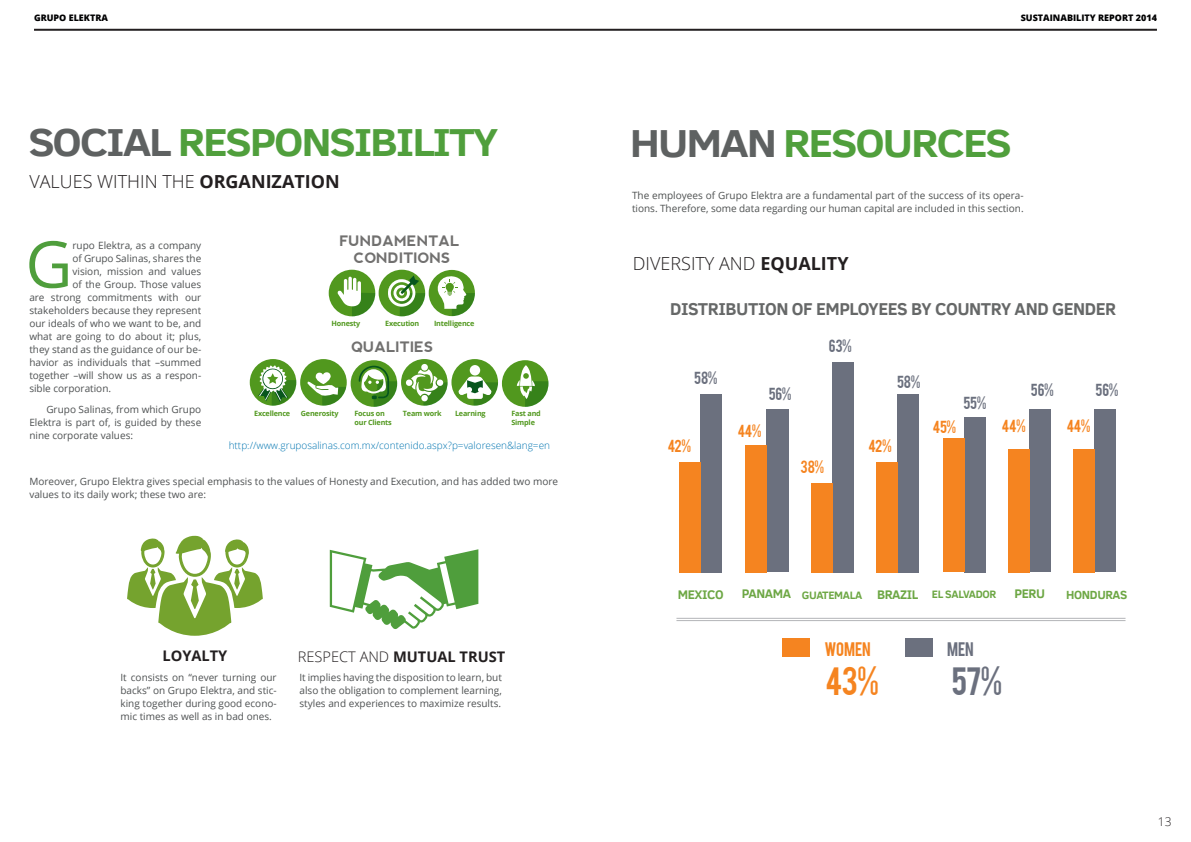
<style>
.page{position:relative;width:1191px;height:842px;background:#fff}
.page>*{position:absolute;margin:0;border:0;box-sizing:border-box;transform-origin:0 0}
.t1{font:64.6px "Open Sans";color:#4f9e3c}
.t2{font:700 40px "Clear Sans";letter-spacing:-.05em;color:#509f3c;scale:1.1 1}
.t3{font:31px "Bebas";color:#f58420}
.t4{font:31px "Bebas";color:#6b707e}
.t5{font:300 18px "Open Sans";color:#231f20}
.t6{font:700 17.6px "Clear Sans";letter-spacing:-.025em;color:#666868}
.t7{font:15.4px "Bebas";letter-spacing:-.01em;color:#f58420}
.t8{font:15.4px "Bebas";color:#6b707e}
.t9{font:700 14.6px "Open Sans";color:#231f20}
.t10{font:700 14.4px/17.3px "nevis";color:#71706f;text-align:center}
.t11{font:13.7px "Bebas";letter-spacing:-.03em;color:#f58420}
.t12{font:13.7px "Bebas";letter-spacing:-.01em;color:#6b707e}
.t13{font:700 12.8px "Clear Sans";letter-spacing:-.03em;color:#6da744}
.t14{font:700 12.1px "Clear Sans";letter-spacing:-.03em;color:#6da744}
.t15{font:300 12px "Open Sans";color:#231f20}
.t16{font:700 11px "Clear Sans";letter-spacing:-.03em;color:#6da744}
.Body_text{font:10px/13px "Open Sans";color:#4e5152;text-align:justify}
.Body_text-2{font:10px/13px "Open Sans";color:#4e5151}
.t17{font:300 10px "Open Sans";color:#0075b1}
.t18{font:800 9px "Open Sans";color:#000002}
.t19{font:700 7.2px/8.7px "Open Sans";letter-spacing:-.025em;color:#51981e}
.s1{color:#5e6161}
.s2{font-weight:700}
.s3{font-weight:300}
</style>
<div class="page">
<hr style="left:34px;top:29px;width:1123px;height:2px;background:#231f20">
<svg style="left:127px;top:535px;width:136px;height:101px"></svg>
<div style="left:329px;top:270px;width:46px;height:46px;background:#51981e;border-radius:50%"></div>
<svg style="left:337px;top:277px;width:38px;height:39px"></svg>
<div style="left:378px;top:270px;width:47px;height:46px;background:#51981e;border-radius:50%"></div>
<svg style="left:388px;top:275px;width:37px;height:41px"></svg>
<div style="left:429px;top:270px;width:46px;height:46px;background:#51981e;border-radius:50%"></div>
<svg style="left:434px;top:274px;width:41px;height:42px"></svg>
<div style="left:250px;top:359px;width:46px;height:47px;background:#51981e;border-radius:50%"></div>
<svg style="left:258px;top:365px;width:38px;height:41px"></svg>
<div style="left:300px;top:359px;width:47px;height:47px;background:#51981e;border-radius:50%"></div>
<svg style="left:307px;top:372px;width:39px;height:34px"></svg>
<svg style="left:350px;top:360px;width:47px;height:47px"></svg>
<svg style="left:359px;top:366px;width:38px;height:41px"></svg>
<div style="left:401px;top:359px;width:46px;height:47px;background:#51981e;border-radius:50%"></div>
<svg style="left:406px;top:364px;width:41px;height:42px"></svg>
<div style="left:451px;top:359px;width:47px;height:47px;background:#51981e;border-radius:50%"></div>
<div style="left:470px;top:365px;width:10px;height:10px;background:#fff;border-radius:50%"></div>
<svg style="left:458px;top:376px;width:40px;height:30px"></svg>
<div style="left:502px;top:360px;width:46px;height:47px;background:#51981e;border-radius:50%"></div>
<svg style="left:517px;top:365px;width:31px;height:42px"></svg>
<svg style="left:330px;top:549px;width:148px;height:80px"></svg>
<div style="left:700px;top:394px;width:22px;height:178px;background:#6b707e"></div>
<div style="left:964px;top:417px;width:21px;height:155px;background:#6b707e"></div>
<div style="left:679px;top:462px;width:21px;height:110px;background:#f58420"></div>
<div style="left:943px;top:438px;width:21px;height:134px;background:#f58420"></div>
<div style="left:766px;top:409px;width:23px;height:163px;background:#6b707e"></div>
<div style="left:1029px;top:409px;width:22px;height:163px;background:#6b707e"></div>
<div style="left:1094px;top:409px;width:21px;height:163px;background:#6b707e"></div>
<div style="left:745px;top:445px;width:21px;height:127px;background:#f58420"></div>
<div style="left:1008px;top:449px;width:21px;height:123px;background:#f58420"></div>
<div style="left:1073px;top:449px;width:21px;height:123px;background:#f58420"></div>
<div style="left:832px;top:362px;width:21px;height:210px;background:#6b707e"></div>
<div style="left:811px;top:483px;width:21px;height:89px;background:#f58420"></div>
<div style="left:897px;top:394px;width:21px;height:178px;background:#6b707e"></div>
<div style="left:876px;top:462px;width:21px;height:110px;background:#f58420"></div>
<hr style="left:676px;top:618px;width:449px;height:1px;background:#babbbe">
<hr style="left:676px;top:620px;width:449px;height:1px;background:#babbbe">
<div style="left:782px;top:638px;width:27px;height:19px;background:#f58420"></div>
<div style="left:905px;top:638px;width:27px;height:19px;background:#6b707e"></div>
<p class="t18" style="left:34px;top:11px;width:76px">GRUPO ELEKTRA</p>
<p class="t18" style="left:1020px;top:11px;width:138px">SUSTAINABILITY REPORT 2014</p>
<p class="t2" style="left:28px;top:113px;width:429px"><span class="s1">SOCIAL</span> RESPONSIBILITY</p>
<p class="t5" style="left:29px;top:169px;width:312px">VALUES WITHIN THE <span class="s2">ORGANIZATION</span></p>
<p class="t1" style="left:25px;top:220px;width:49px">G</p>
<p class="Body_text" style="left:72px;top:238px;width:130px">rupo Elektra, as a company</p>
<p class="Body_text" style="left:72px;top:251px;width:130px">of Grupo Salinas, shares the</p>
<p class="Body_text" style="left:72px;top:264px;width:130px">vision, mission and values</p>
<p class="Body_text" style="left:72px;top:277px;width:130px">of the Group. Those values</p>
<p class="Body_text" style="left:29px;top:290px;width:173px">are strong commitments with our</p>
<p class="Body_text" style="left:29px;top:303px;width:173px">stakeholders because they represent</p>
<p class="Body_text" style="left:29px;top:316px;width:173px">our ideals of who we want to be, and</p>
<p class="Body_text" style="left:29px;top:329px;width:173px">what are going to do about it; plus,</p>
<p class="Body_text" style="left:29px;top:342px;width:173px">they stand as the guidance of our be-</p>
<p class="Body_text" style="left:29px;top:355px;width:173px">havior as individuals that –summed</p>
<p class="Body_text" style="left:29px;top:368px;width:173px">together –will show us as a respon-</p>
<p class="Body_text" style="left:29px;top:381px;width:83px">sible corporation.</p>
<p class="Body_text" style="left:29px;top:403px;width:173px;text-indent:17px">Grupo Salinas, from which Grupo Elektra is part of, is guided by these nine corporate values:</p>
<p class="t10" style="left:339px;top:232px;width:122px">FUNDAMENTAL<br>CONDITIONS</p>
<p class="t19" style="left:331px;top:318px;width:30px">Honesty</p>
<p class="t19" style="left:385px;top:318px;width:36px">Execution</p>
<p class="t19" style="left:434px;top:318px;width:42px">Intelligence</p>
<p class="t10" style="left:351px;top:338px;width:83px">QUALITIES</p>
<p class="t19" style="left:254px;top:409px;width:38px">Excellence</p>
<p class="t19" style="left:301px;top:409px;width:39px">Generosity</p>
<p class="t19" style="left:354px;top:409px;width:39px">Focus on our Clients</p>
<p class="t19" style="left:403px;top:409px;width:40px">Team work</p>
<p class="t19" style="left:455px;top:409px;width:32px">Learning</p>
<p class="t19" style="left:511px;top:409px;width:31px">Fast and<br>Simple</p>
<p class="t17" style="left:229px;top:438px;width:323px">http://www.gruposalinas.com.mx/contenido.aspx?p=valoresen&amp;lang=en</p>
<p class="Body_text" style="left:29px;top:475px;width:530px">Moreover, Grupo Elektra gives special emphasis to the values of Honesty and Execution, and has added two more values to its daily work; these two are:</p>
<p class="t9" style="left:162px;top:645px;width:66px">LOYALTY</p>
<p class="t9" style="left:298px;top:646px;width:209px"><span class="s3">RESPECT AND</span> MUTUAL TRUST</p>
<p class="Body_text" style="left:120px;top:671px;width:158px">It consists on “never turning our backs” on Grupo Elektra, and stic&shy;king together during good econo&shy;mic times as well as in bad ones.</p>
<p class="Body_text" style="left:299px;top:671px;width:204px">It implies having the disposition to learn, but also the obligation to complement learning, styles and experiences to maximize results.</p>
<p class="t2" style="left:630px;top:114px;width:349px"><span class="s1">HUMAN</span> RESOURCES</p>
<p class="Body_text-2" style="left:632px;top:188px;width:393px">The employees of Grupo Elektra are a fundamental part of the success of its opera&shy;tions. Therefore, some data regarding our human capital are included in this section.</p>
<p class="t5" style="left:633px;top:251px;width:217px">DIVERSITY AND <span class="s2">EQUALITY</span></p>
<p class="t6" style="left:670px;top:296px;width:447px">DISTRIBUTION OF EMPLOYEES BY COUNTRY AND GENDER</p>
<p class="t12" style="left:694px;top:368px;width:25px">58%</p>
<p class="t11" style="left:667px;top:436px;width:25px">42%</p>
<p class="t12" style="left:829px;top:336px;width:24px">63%</p>
<p class="t12" style="left:897px;top:372px;width:25px">58%</p>
<p class="t12" style="left:768px;top:384px;width:24px">56%</p>
<p class="t12" style="left:1030px;top:380px;width:24px">56%</p>
<p class="t12" style="left:1095px;top:380px;width:24px">56%</p>
<p class="t12" style="left:963px;top:393px;width:25px">55%</p>
<p class="t11" style="left:737px;top:421px;width:25px">44%</p>
<p class="t11" style="left:1002px;top:416px;width:25px">44%</p>
<p class="t11" style="left:1066px;top:416px;width:25px">44%</p>
<p class="t11" style="left:932px;top:417px;width:25px">45%</p>
<p class="t11" style="left:800px;top:457px;width:25px">38%</p>
<p class="t11" style="left:868px;top:436px;width:25px">42%</p>
<p class="t13" style="left:678px;top:585px;width:47px">MEXICO</p>
<p class="t13" style="left:741px;top:585px;width:51px">PANAMA</p>
<p class="t16" style="left:802px;top:587px;width:62px">GUATEMALA</p>
<p class="t13" style="left:877px;top:585px;width:43px">BRAZIL</p>
<p class="t16" style="left:931px;top:586px;width:66px">EL SALVADOR</p>
<p class="t13" style="left:1014px;top:585px;width:32px">PERU</p>
<p class="t14" style="left:1066px;top:586px;width:62px">HONDURAS</p>
<p class="t7" style="left:824px;top:638px;width:48px">WOMEN</p>
<p class="t8" style="left:947px;top:638px;width:28px">MEN</p>
<p class="t3" style="left:825px;top:659px;width:55px">43%</p>
<p class="t4" style="left:951px;top:659px;width:53px">57%</p>
<p class="t15" style="left:1158px;top:814px;width:15px">13</p>
</div>
